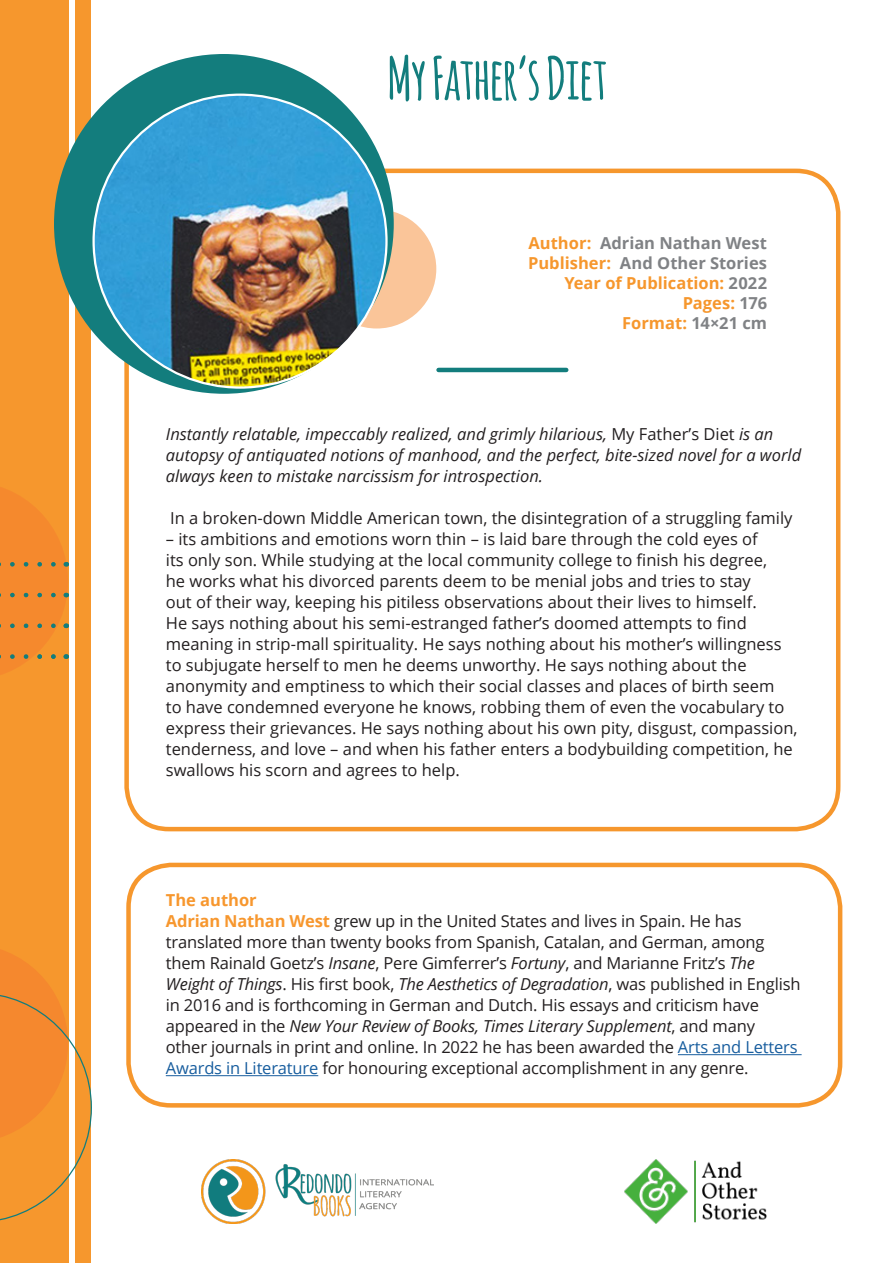
<style>
.page{position:relative;width:893px;height:1263px;background:#fff}
.page>*{position:absolute;margin:0;border:0;box-sizing:border-box;transform-origin:0 0}
.t1{font:700 58.5px "Amatic";color:#137d7d}
.t2{font:16.5px/21px "Open Sans";color:#231f20}
.t3{font:italic 16.5px/21px "Open Sans";color:#231f20}
.t4{font:700 16.5px/19.8px "Open Sans";color:#f6972d;text-align:right}
.s1{color:#808285}
.s2{font-style:normal}
.s3{font-weight:700;color:#f7972e}
.s4{font-style:italic}
.s5{color:#175d9e}
</style>
<div class="page">
<div style="left:0;top:0;width:68px;height:1263px;background:#f6972d"></div>
<div style="left:75px;top:0;width:16px;height:1263px;background:#f6972d"></div>
<svg style="left:0;top:944px;width:92px;height:279px"></svg>
<img style="left:202px;top:1160px;width:231px;height:63px">
<img style="left:624px;top:1160px;width:143px;height:63px">
<div style="left:317px;top:209px;width:119px;height:119px;background:#fac599;border-radius:50%"></div>
<div style="left:124px;top:169px;width:716px;height:662px;border:4px solid #f6972d;border-radius:43px"></div>
<div style="left:54px;top:54px;width:340px;height:340px;background:#137d7d;border-radius:50%"></div>
<svg style="left:0;top:487px;width:68px;height:188px"></svg>
<hr style="left:439px;top:368px;width:127px;height:4px;background:#137d7d">
<img style="left:95px;top:96px;width:290px;height:290px;border-radius:145px">
<hr style="left:678px;top:1054px;width:124px;height:1px;background:#175d9e">
<hr style="left:166px;top:1075px;width:152px;height:1px;background:#175d9e">
<div style="left:126px;top:863px;width:716px;height:244px;border:4px solid #f6972d;border-radius:43px"></div>
<h1 class="t1" style="left:388px;top:46px;width:221px">My Father’s Diet</h1>
<p class="t4" style="left:528px;top:233px;width:241px">Author: <span class="s1">Adrian Nathan West<br></span>Publisher: <span class="s1">And Other Stories<br></span>Year of Publication: <span class="s1">2022<br></span>Pages: <span class="s1">176<br></span>Format: <span class="s1">14×21 cm</span></p>
<p class="t3" style="left:166px;top:423px;width:637px">Instantly relatable, impeccably realized, and grimly hilarious, <span class="s2">My Father’s Diet</span> is an autopsy of antiquated notions of manhood, and the perfect, bite-sized novel for a world always keen to mistake narcissism for introspection.</p>
<p class="t2" style="left:170px;top:507px;width:624px">In a broken-down Middle American town, the disintegration of a struggling family</p>
<p class="t2" style="left:166px;top:528px;width:633px">– its ambitions and emotions worn thin – is laid bare through the cold eyes of<br>its only son. While studying at the local community college to finish his degree,<br>he works what his divorced parents deem to be menial jobs and tries to stay<br>out of their way, keeping his pitiless observations about their lives to himself.<br>He says nothing about his semi-estranged father’s doomed attempts to find meaning in strip-mall spirituality. He says nothing about his mother’s willingness to subjugate herself to men he deems unworthy. He says nothing about the anonymity and emptiness to which their social classes and places of birth seem<br>to have condemned everyone he knows, robbing them of even the vocabulary to express their grievances. He says nothing about his own pity, disgust, compassion, tenderness, and love – and when his father enters a bodybuilding competition, he swallows his scorn and agrees to help.</p>
<p class="t2" style="left:166px;top:889px;width:636px"><span class="s3">The author<br>Adrian Nathan West</span> grew up in the United States and lives in Spain. He has translated more than twenty books from Spanish, Catalan, and German, among them Rainald Goetz’s <span class="s4">Insane</span>, Pere Gimferrer’s <span class="s4">Fortuny</span>, and Marianne Fritz’s <span class="s4">The Weight of Things</span>. His first book, <span class="s4">The Aesthetics of Degradation</span>, was published in English in 2016 and is forthcoming in German and Dutch. His essays and criticism have appeared in the <span class="s4">New Your Review of Books, Times Literary Supplement</span>, and many<br>other journals in print and online. In 2022 he has been awarded the <span class="s5">Arts and Letters Awards in Literature</span> for honouring exceptional accomplishment in any genre.</p>
</div>
